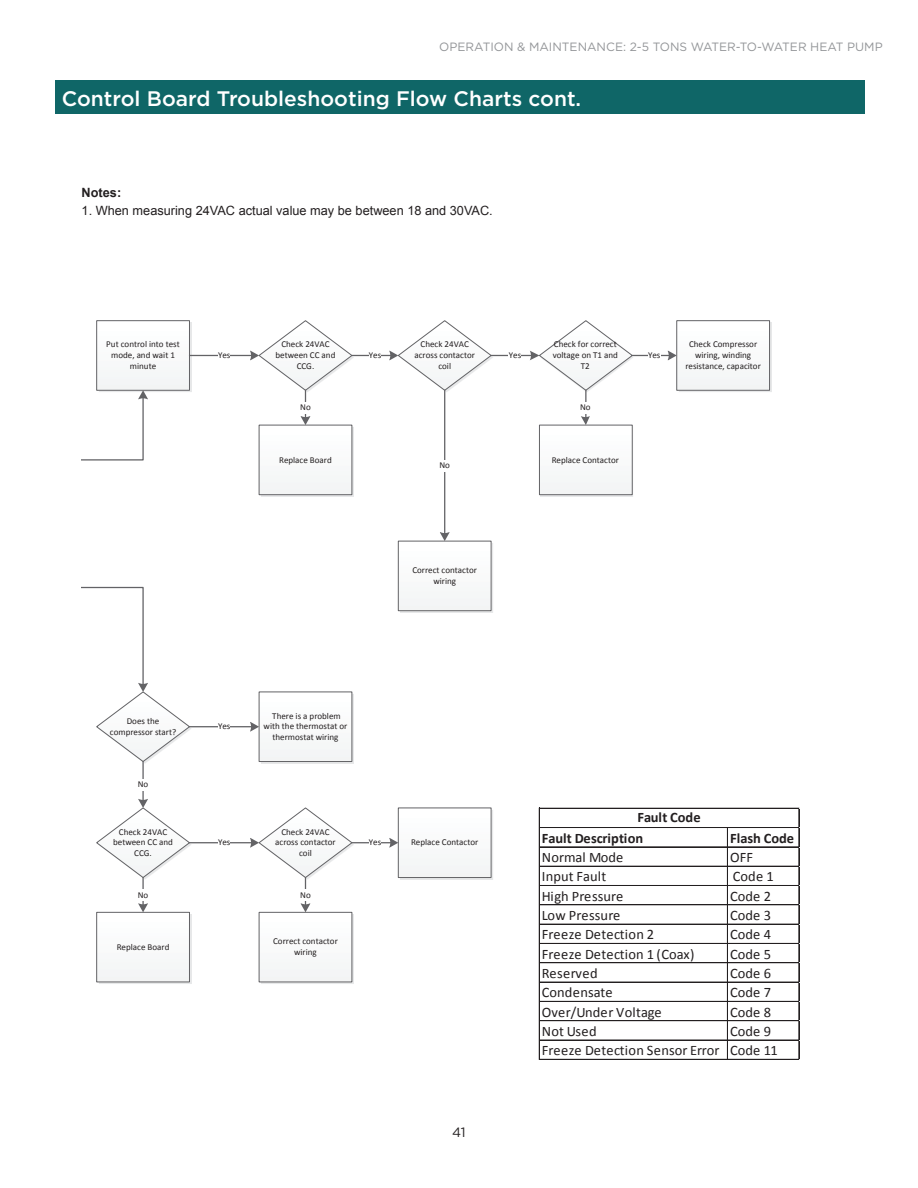
<style>
.page{position:relative;width:918px;height:1188px;background:#fff}
.page>*{position:absolute;margin:0;border:0;box-sizing:border-box;transform-origin:0 0}
.t1{font:500 21px "Gotham";color:#fff}
.t2{font:14.4px/19.4px "CALIBRI";letter-spacing:.005em;color:#231f20}
.t3{font:700 14.4px "CALIBRI";color:#231f20}
.t4{font:13.5px "Gotham";color:#231f20}
.t5{font:12.75px "Arial";color:#231f20}
.t6{font:700 12.75px "Arial";color:#231f20}
.t7{font:12px "Gotham";color:#939598}
.t8{font:9px/10.8px "CALIBRI";color:#231f20;text-align:center}
</style>
<div class="page">
<hr style="left:189px;top:726px;width:63px;height:1px;background:#636366">
<svg style="left:250px;top:694px;width:104px;height:70px"></svg>
<div style="left:218px;top:721px;width:12px;height:12px;background:#fff"></div>
<hr style="left:142px;top:762px;width:2px;height:39px;background:#636366">
<div style="left:138px;top:779px;width:10px;height:12px;background:#fff"></div>
<svg style="left:96px;top:799px;width:96px;height:80px"></svg>
<hr style="left:142px;top:878px;width:2px;height:28px;background:#636366">
<svg style="left:98px;top:903px;width:94px;height:81px"></svg>
<div style="left:138px;top:889px;width:10px;height:12px;background:#fff"></div>
<hr style="left:189px;top:842px;width:63px;height:1px;background:#636366">
<div style="left:218px;top:837px;width:12px;height:12px;background:#fff"></div>
<hr style="left:352px;top:842px;width:40px;height:1px;background:#636366">
<svg style="left:389px;top:810px;width:104px;height:70px"></svg>
<div style="left:369px;top:837px;width:12px;height:12px;background:#fff"></div>
<svg style="left:250px;top:808px;width:104px;height:176px"></svg>
<div style="left:259px;top:912px;width:93px;height:70px;background:#fff"></div>
<div style="left:259px;top:912px;width:93px;height:70px;border:1px solid #636366"></div>
<hr style="left:352px;top:355px;width:40px;height:1px;background:#636366">
<svg style="left:389px;top:320px;width:104px;height:72px"></svg>
<div style="left:369px;top:350px;width:12px;height:11px;background:#fff"></div>
<hr style="left:444px;top:390px;width:1px;height:144px;background:#636366">
<div style="left:440px;top:460px;width:10px;height:11px;background:#fff"></div>
<svg style="left:400px;top:532px;width:93px;height:81px"></svg>
<div style="left:398px;top:541px;width:93px;height:70px;background:#fff"></div>
<div style="left:398px;top:541px;width:93px;height:70px;border:1px solid #636366"></div>
<hr style="left:189px;top:355px;width:63px;height:1px;background:#636366">
<svg style="left:250px;top:320px;width:104px;height:177px"></svg>
<div style="left:218px;top:350px;width:12px;height:11px;background:#fff"></div>
<svg style="left:82px;top:322px;width:110px;height:139px"></svg>
<svg style="left:82px;top:586px;width:110px;height:178px"></svg>
<hr style="left:585px;top:390px;width:2px;height:28px;background:#636366">
<svg style="left:540px;top:416px;width:93px;height:81px"></svg>
<div style="left:580px;top:402px;width:11px;height:11px;background:#fff"></div>
<hr style="left:632px;top:355px;width:38px;height:1px;background:#636366">
<svg style="left:668px;top:322px;width:104px;height:70px"></svg>
<div style="left:648px;top:350px;width:12px;height:11px;background:#fff"></div>
<hr style="left:491px;top:355px;width:41px;height:1px;background:#636366">
<svg style="left:530px;top:320px;width:103px;height:72px"></svg>
<div style="left:509px;top:350px;width:12px;height:11px;background:#fff"></div>
<hr style="left:540px;top:808px;width:260px;height:1px;background:#231f20">
<hr style="left:540px;top:827px;width:260px;height:1px;background:#231f20">
<hr style="left:540px;top:846px;width:259px;height:1px;background:#231f20">
<hr style="left:540px;top:847px;width:260px;height:1px;background:#231f20">
<hr style="left:540px;top:866px;width:260px;height:1px;background:#231f20">
<hr style="left:540px;top:885px;width:260px;height:1px;background:#231f20">
<hr style="left:540px;top:904px;width:259px;height:1px;background:#231f20">
<hr style="left:540px;top:905px;width:260px;height:1px;background:#231f20">
<hr style="left:540px;top:924px;width:260px;height:1px;background:#231f20">
<hr style="left:540px;top:943px;width:260px;height:1px;background:#231f20">
<hr style="left:540px;top:962px;width:260px;height:1px;background:#231f20">
<hr style="left:540px;top:982px;width:260px;height:1px;background:#231f20">
<hr style="left:540px;top:1001px;width:260px;height:1px;background:#231f20">
<hr style="left:540px;top:1020px;width:260px;height:1px;background:#231f20">
<hr style="left:540px;top:1040px;width:260px;height:1px;background:#231f20">
<hr style="left:539px;top:808px;width:1px;height:252px;background:#231f20">
<hr style="left:727px;top:828px;width:1px;height:232px;background:#231f20">
<hr style="left:540px;top:1059px;width:260px;height:1px;background:#231f20">
<hr style="left:798px;top:809px;width:1px;height:250px;background:#231f20">
<hr style="left:799px;top:809px;width:1px;height:251px;background:#231f20">
<div style="left:55px;top:81px;width:810px;height:33px;background:#0f6667"></div>
<h3 class="t7" style="left:439px;top:42px;width:445px">OPERATION &amp; MAINTENANCE: 2-5 TONS WATER-TO-WATER HEAT PUMP</h3>
<h1 class="t1" style="left:62px;top:89px;width:521px">Control Board Troubleshooting Flow Charts cont.</h1>
<h3 class="t6" style="left:82px;top:186px;width:41px">Notes:</h3>
<h3 class="t5" style="left:82px;top:203px;width:413px">1. When measuring 24VAC actual value may be between 18 and 30VAC.</h3>
<p class="t8" style="left:106px;top:340px;width:75px">Put control into test mode, and wait 1 minute</p>
<p class="t8" style="left:218px;top:351px;width:14px">Yes</p>
<p class="t8" style="left:276px;top:340px;width:61px">Check 24VAC between CC and<br>CCG.</p>
<p class="t8" style="left:300px;top:403px;width:12px">No</p>
<p class="t8" style="left:279px;top:455px;width:54px">Replace Board</p>
<p class="t8" style="left:369px;top:351px;width:14px">Yes</p>
<p class="t8" style="left:414px;top:340px;width:62px">Check 24VAC across contactor coil</p>
<p class="t8" style="left:439px;top:461px;width:12px">No</p>
<p class="t8" style="left:553px;top:340px;width:67px">Check for correct voltage on T1 and<br>T2</p>
<p class="t8" style="left:580px;top:403px;width:12px">No</p>
<p class="t8" style="left:509px;top:351px;width:14px">Yes</p>
<p class="t8" style="left:648px;top:351px;width:14px">Yes</p>
<p class="t8" style="left:552px;top:455px;width:69px">Replace Contactor</p>
<p class="t8" style="left:685px;top:340px;width:77px">Check Compressor wiring, winding resistance, capacitor</p>
<p class="t8" style="left:412px;top:566px;width:66px">Correct contactor wiring</p>
<p class="t8" style="left:110px;top:716px;width:68px">Does the compressor start?</p>
<p class="t8" style="left:264px;top:711px;width:85px">There is a problem with the thermostat or thermostat wiring</p>
<p class="t8" style="left:218px;top:722px;width:14px">Yes</p>
<p class="t8" style="left:138px;top:780px;width:12px">No</p>
<p class="t8" style="left:113px;top:827px;width:61px">Check 24VAC between CC and<br>CCG.</p>
<p class="t8" style="left:275px;top:827px;width:62px">Check 24VAC across contactor coil</p>
<p class="t8" style="left:218px;top:838px;width:14px">Yes</p>
<p class="t8" style="left:369px;top:838px;width:14px">Yes</p>
<p class="t8" style="left:411px;top:838px;width:69px">Replace Contactor</p>
<p class="t8" style="left:138px;top:890px;width:12px">No</p>
<p class="t8" style="left:300px;top:890px;width:12px">No</p>
<p class="t8" style="left:117px;top:942px;width:54px">Replace Board</p>
<p class="t8" style="left:273px;top:937px;width:66px">Correct contactor wiring</p>
<h3 class="t4" style="left:452px;top:1126px;width:15px">41</h3>
<h2 class="t3" style="left:637px;top:812px;width:65px">Fault Code</h2>
<h2 class="t3" style="left:542px;top:832px;width:103px">Fault Description</h2>
<h2 class="t3" style="left:730px;top:832px;width:66px">Flash Code</h2>
<h2 class="t2" style="left:542px;top:849px;width:83px">Normal Mode</h2>
<h2 class="t2" style="left:730px;top:849px;width:24px">OFF</h2>
<h2 class="t2" style="left:542px;top:868px;width:66px">Input Fault</h2>
<h2 class="t2" style="left:733px;top:868px;width:43px">Code 1</h2>
<h2 class="t2" style="left:542px;top:887px;width:83px">High Pressure</h2>
<h2 class="t2" style="left:730px;top:887px;width:43px">Code 2</h2>
<h2 class="t2" style="left:542px;top:907px;width:80px">Low Pressure</h2>
<h2 class="t2" style="left:730px;top:907px;width:43px">Code 3</h2>
<h2 class="t2" style="left:542px;top:926px;width:114px">Freeze Detection 2</h2>
<h2 class="t2" style="left:730px;top:926px;width:43px">Code 4</h2>
<h2 class="t2" style="left:542px;top:945px;width:154px">Freeze Detection 1 (Coax)</h2>
<h2 class="t2" style="left:730px;top:945px;width:43px">Code 5</h2>
<h2 class="t2" style="left:542px;top:965px;width:57px">Reserved</h2>
<h2 class="t2" style="left:730px;top:965px;width:43px">Code 6</h2>
<h2 class="t2" style="left:542px;top:984px;width:72px">Condensate</h2>
<h2 class="t2" style="left:730px;top:984px;width:43px">Code 7</h2>
<h2 class="t2" style="left:542px;top:1003px;width:121px">Over/Under Voltage</h2>
<h2 class="t2" style="left:730px;top:1003px;width:43px">Code 8</h2>
<h2 class="t2" style="left:542px;top:1023px;width:56px">Not Used</h2>
<h2 class="t2" style="left:542px;top:1023px;width:237px;text-indent:188px">Code 9<br>Freeze Detection Sensor Error Code 11</h2>
</div>
